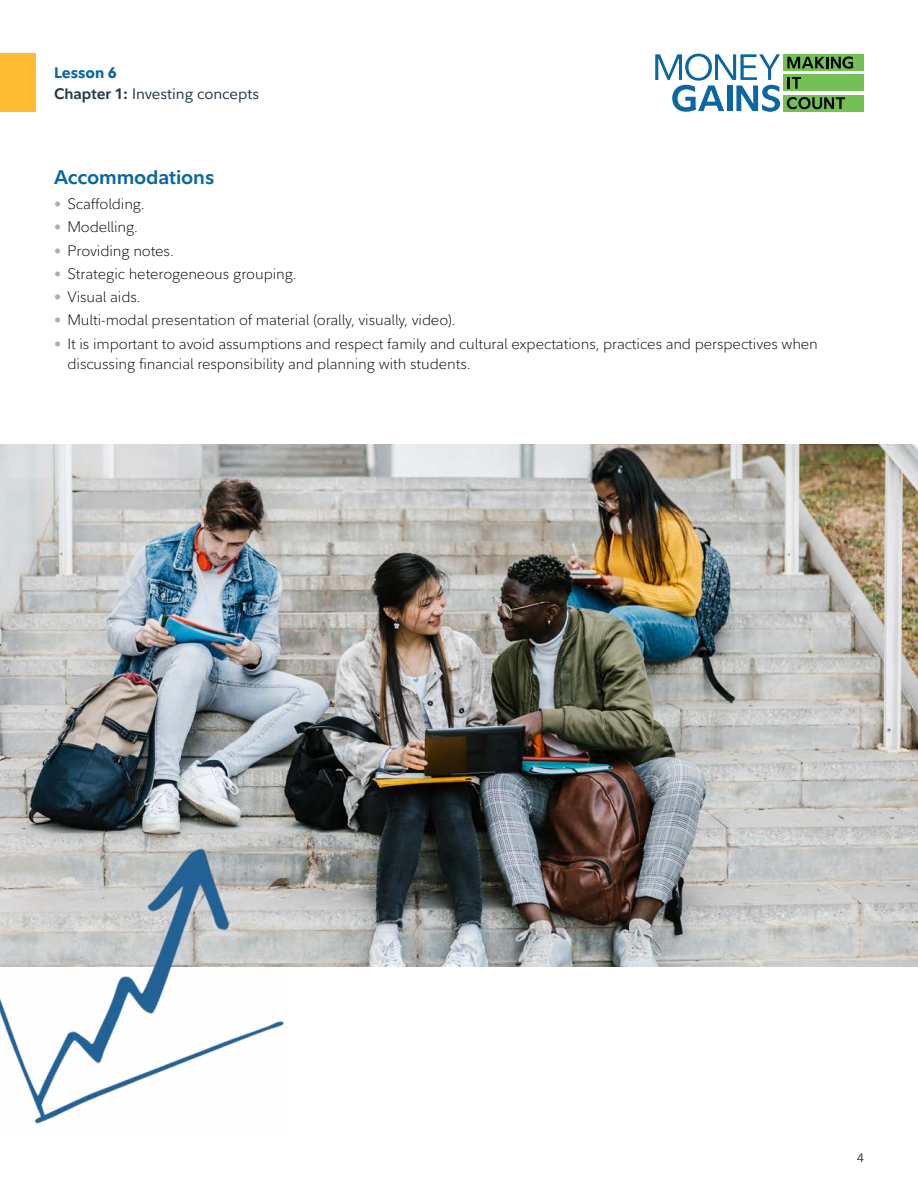
<style>
.page{position:relative;width:918px;height:1188px;background:#fff}
.page>*{position:absolute;margin:0;border:0;box-sizing:border-box;transform-origin:0 0}
.t1{font:700 19.5px "Fidelity Sans";letter-spacing:-.005em;color:#0b66a3}
.t2{font:300 15px/20.2px "Fidelity Sans";letter-spacing:-.005em;color:#000}
.t3{font:15px/21px "Fidelity Sans";color:#253948}
.t4{font:12px "Fidelity Sans";color:#253948}
.s1{font-weight:800;color:#0b66a3}
.s2{font-weight:700}
.s3{font-weight:400;font-size:14.25px;color:#a4afb9}
</style>
<div class="page">
<div style="left:784px;top:54px;width:80px;height:16px;background:#73c054"></div>
<div style="left:784px;top:75px;width:80px;height:16px;background:#73c054"></div>
<div style="left:784px;top:95px;width:80px;height:16px;background:#73c054"></div>
<svg style="left:787px;top:56px;width:66px;height:13px"></svg>
<svg style="left:787px;top:77px;width:14px;height:12px"></svg>
<svg style="left:787px;top:97px;width:58px;height:12px"></svg>
<svg style="left:655px;top:54px;width:125px;height:58px"></svg>
<div style="left:0;top:54px;width:36px;height:58px;background:#fdbb33"></div>
<img style="left:0;top:445px;width:918px;height:522px">
<img style="left:0;top:846px;width:291px;height:278px">
<p class="t3" style="left:54px;top:62px;width:207px"><span class="s1">Lesson 6<br></span><span class="s2">Chapter 1:</span> Investing concepts</p>
<h1 class="t1" style="left:54px;top:165px;width:162px">Accommodations</h1>
<p class="t2" style="left:54px;top:194px;width:92px"><span class="s3">•</span> Scaffolding.</p>
<p class="t2" style="left:54px;top:217px;width:85px"><span class="s3">•</span> Modelling.</p>
<p class="t2" style="left:54px;top:240px;width:121px"><span class="s3">•</span> Providing notes.</p>
<p class="t2" style="left:54px;top:263px;width:244px"><span class="s3">•</span> Strategic heterogeneous grouping.</p>
<p class="t2" style="left:54px;top:287px;width:88px"><span class="s3">•</span> Visual aids.</p>
<p class="t2" style="left:54px;top:310px;width:403px"><span class="s3">•</span> Multi-modal presentation of material (orally, visually, video).</p>
<p class="t2" style="left:68px;top:333px;width:752px;text-indent:-14px"><span class="s3">•</span> It is important to avoid assumptions and respect family and cultural expectations, practices and perspectives when discussing financial responsibility and planning with students.</p>
<p class="t4" style="left:857px;top:1150px;width:8px">4</p>
</div>
